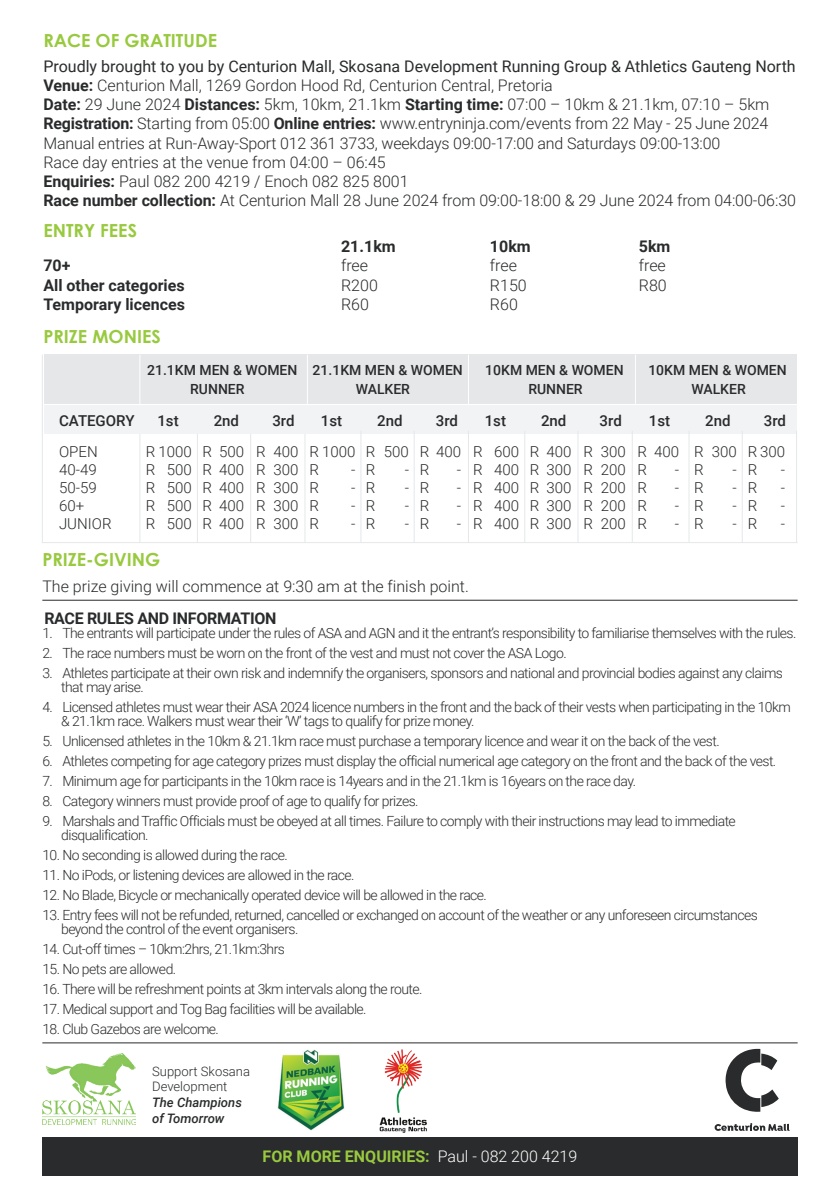
<style>
.page{position:relative;width:840px;height:1191px;background:#fff}
.page>*{position:absolute;margin:0;border:0;box-sizing:border-box;transform-origin:0 0}
.t1{font:700 18px "Century Gothic";color:#98c93e}
.t2{font:300 16px/19.2px "Roboto";color:#2a2b2c}
.t3{font:700 16px "Roboto";color:#2a2b2c}
.t4{font:700 16px "Roboto";color:#98c93e}
.t5{font:700 16px "Roboto";letter-spacing:-.02em;color:#2a2b2c}
.t6{font:300 15px/18px "Roboto";color:#2a2b2c;text-align:justify}
.t7{font:500 15px "Roboto";color:#2a2b2c}
.t8{font:300 14px/14px "Roboto";letter-spacing:-.04em;color:#2a2b2c}
.t9{font:500 14px "Roboto";color:#2a2b2c}
.t10{font:300 13px/15.6px "Roboto";color:#2a2b2c}
.t11{font:italic 500 13px/15.6px "Roboto";color:#2a2b2c}
.s1{font-weight:400}
.s2{font-weight:700}
.s3{font-weight:300;color:#fff}
</style>
<div class="page">
<img style="left:248px;top:1043px;width:125px;height:88px">
<img style="left:367px;top:1045px;width:60px;height:88px">
<svg style="left:714px;top:1123px;width:75px;height:8px"></svg>
<svg style="left:725px;top:1049px;width:53px;height:62px"></svg>
<img style="left:42px;top:1053px;width:94px;height:71px">
<hr style="left:42px;top:1042px;width:755px;height:1px;background:#2a2b2c">
<hr style="left:42px;top:600px;width:755px;height:1px;background:#2a2b2c">
<div style="left:42px;top:1137px;width:755px;height:39px;background:#2a2b2c"></div>
<svg style="left:42px;top:354px;width:756px;height:189px"></svg>
<hr style="left:197px;top:431px;width:1px;height:111px;background:#e6e7e9">
<hr style="left:250px;top:431px;width:1px;height:111px;background:#e6e7e9">
<hr style="left:304px;top:431px;width:1px;height:111px;background:#e6e7e9">
<hr style="left:139px;top:431px;width:1px;height:111px;background:#e6e7e9">
<div style="left:44px;top:354px;width:752px;height:50px;background:#e6e7e9"></div>
<div style="left:44px;top:405px;width:752px;height:29px;background:#f2f3f4"></div>
<hr style="left:360px;top:431px;width:1px;height:111px;background:#e6e7e9">
<hr style="left:413px;top:431px;width:1px;height:111px;background:#e6e7e9">
<hr style="left:467px;top:431px;width:1px;height:111px;background:#e6e7e9">
<hr style="left:524px;top:431px;width:1px;height:111px;background:#e6e7e9">
<hr style="left:577px;top:431px;width:1px;height:111px;background:#e6e7e9">
<hr style="left:631px;top:431px;width:1px;height:111px;background:#e6e7e9">
<hr style="left:688px;top:431px;width:1px;height:111px;background:#e6e7e9">
<hr style="left:741px;top:431px;width:1px;height:111px;background:#e6e7e9">
<hr style="left:795px;top:431px;width:1px;height:111px;background:#e6e7e9">
<hr style="left:307px;top:354px;width:1px;height:51px;background:#fff">
<hr style="left:467px;top:354px;width:1px;height:51px;background:#fff">
<hr style="left:634px;top:354px;width:1px;height:51px;background:#fff">
<hr style="left:139px;top:354px;width:1px;height:51px;background:#fff">
<p class="t1" style="left:43px;top:26px;width:175px">RACE OF GRATITUDE</p>
<p class="t2" style="left:43px;top:56px;width:753px"><span class="s1">Proudly brought to you by Centurion Mall, Skosana Development Running Group &amp; Athletics Gauteng North </span><span class="s2">Venue:</span> Centurion Mall, 1269 Gordon Hood Rd, Centurion Central, Pretoria<br><span class="s2">Date:</span> 29 June 2024 <span class="s2">Distances:</span> 5km, 10km, 21.1km <span class="s2">Starting time:</span> 07:00 – 10km &amp; 21.1km, 07:10 – 5km <span class="s2">Registration:</span> Starting from 05:00 <span class="s2">Online entries:</span> www.entryninja.com/events from 22 May - 25 June 2024<br>Manual entries at Run-Away-Sport 012 361 3733, weekdays 09:00-17:00 and Saturdays 09:00-13:00<br>Race day entries at the venue from 04:00 – 06:45<br><span class="s2">Enquiries:</span> Paul 082 200 4219 / Enoch 082 825 8001<br><span class="s2">Race number collection:</span> At Centurion Mall 28 June 2024 from 09:00-18:00 &amp; 29 June 2024 from 04:00-06:30</p>
<p class="t1" style="left:43px;top:217px;width:95px">ENTRY FEES</p>
<p class="t3" style="left:341px;top:235px;width:56px">21.1km</p>
<p class="t3" style="left:489px;top:235px;width:42px">10km</p>
<p class="t3" style="left:638px;top:235px;width:33px">5km</p>
<p class="t3" style="left:43px;top:254px;width:29px">70+</p>
<p class="t2" style="left:341px;top:255px;width:29px">free</p>
<p class="t2" style="left:489px;top:255px;width:29px">free</p>
<p class="t2" style="left:638px;top:255px;width:29px">free</p>
<p class="t3" style="left:43px;top:274px;width:143px">All other categories</p>
<p class="t2" style="left:341px;top:275px;width:38px">R200</p>
<p class="t2" style="left:489px;top:275px;width:38px">R150</p>
<p class="t2" style="left:638px;top:275px;width:29px">R80</p>
<p class="t3" style="left:43px;top:293px;width:143px">Temporary licences</p>
<p class="t2" style="left:341px;top:294px;width:29px">R60</p>
<p class="t2" style="left:489px;top:294px;width:29px">R60</p>
<p class="t1" style="left:43px;top:322px;width:119px">PRIZE MONIES</p>
<p class="t9" style="left:147px;top:360px;width:317px">21.1KM MEN &amp; WOMEN 21.1KM MEN &amp; WOMEN</p>
<p class="t9" style="left:485px;top:360px;width:140px">10KM MEN &amp; WOMEN</p>
<p class="t9" style="left:648px;top:360px;width:140px">10KM MEN &amp; WOMEN</p>
<p class="t9" style="left:190px;top:379px;width:56px">RUNNER</p>
<p class="t9" style="left:355px;top:379px;width:56px">WALKER</p>
<p class="t9" style="left:528px;top:379px;width:56px">RUNNER</p>
<p class="t9" style="left:691px;top:379px;width:56px">WALKER</p>
<p class="t7" style="left:59px;top:410px;width:77px">CATEGORY</p>
<p class="t7" style="left:157px;top:410px;width:23px">1st</p>
<p class="t7" style="left:213px;top:410px;width:27px">2nd</p>
<p class="t7" style="left:272px;top:410px;width:24px">3rd</p>
<p class="t6" style="left:59px;top:442px;width:54px;text-align:left">OPEN<br>40-49<br>50-59<br>60+<br>JUNIOR</p>
<p class="t6" style="left:167px;top:442px;width:27px;text-indent:-21px">R 1000<br>500<br>500<br>500<br>500</p>
<p class="t6" style="left:219px;top:442px;width:27px">500<br>400<br>400<br>400<br>400</p>
<p class="t6" style="left:273px;top:442px;width:27px">400<br>300<br>300<br>300<br>300</p>
<p class="t6" style="left:202px;top:442px;width:11px">R R R R R</p>
<p class="t6" style="left:256px;top:442px;width:11px">R R R R R</p>
<p class="t6" style="left:146px;top:460px;width:11px">R R R R</p>
<p class="t7" style="left:321px;top:410px;width:23px">1st</p>
<p class="t7" style="left:377px;top:410px;width:27px">2nd</p>
<p class="t7" style="left:435px;top:410px;width:24px">3rd</p>
<p class="t6" style="left:351px;top:442px;width:6px;text-indent:-42px">R 1000 - - - -</p>
<p class="t6" style="left:366px;top:442px;width:11px">R R R R R</p>
<p class="t6" style="left:419px;top:442px;width:43px;text-align:left">R 400<br>R<br>R<br>R<br>R</p>
<p class="t6" style="left:404px;top:442px;width:6px;text-indent:-21px">500 - - - -</p>
<p class="t6" style="left:309px;top:460px;width:11px">R R R R</p>
<p class="t6" style="left:456px;top:460px;width:6px">- - - -</p>
<p class="t7" style="left:484px;top:410px;width:23px">1st</p>
<p class="t7" style="left:540px;top:410px;width:27px">2nd</p>
<p class="t7" style="left:599px;top:410px;width:24px">3rd</p>
<p class="t6" style="left:494px;top:442px;width:27px">600<br>400<br>400<br>400<br>400</p>
<p class="t6" style="left:546px;top:442px;width:27px">400<br>300<br>300<br>300<br>300</p>
<p class="t6" style="left:600px;top:442px;width:27px">300<br>200<br>200<br>200<br>200</p>
<p class="t6" style="left:473px;top:442px;width:11px">R R R R R</p>
<p class="t6" style="left:529px;top:442px;width:11px">R R R R R</p>
<p class="t6" style="left:583px;top:442px;width:11px">R R R R R</p>
<p class="t1" style="left:42px;top:546px;width:119px">PRIZE-GIVING</p>
<p class="t2" style="left:42px;top:575px;width:428px">The prize giving will commence at 9:30 am at the finish point.</p>
<p class="t7" style="left:648px;top:410px;width:23px">1st</p>
<p class="t7" style="left:705px;top:410px;width:27px">2nd</p>
<p class="t7" style="left:763px;top:410px;width:24px">3rd</p>
<p class="t6" style="left:674px;top:442px;width:6px;text-indent:-21px">400 - - - -</p>
<p class="t6" style="left:637px;top:442px;width:11px">R R R R R</p>
<p class="t6" style="left:693px;top:442px;width:11px">R R R R R</p>
<p class="t6" style="left:747px;top:442px;width:39px;text-align:left">R 300<br>R<br>R<br>R<br>R</p>
<p class="t6" style="left:732px;top:442px;width:6px;text-indent:-21px">300 - - - -</p>
<p class="t6" style="left:780px;top:460px;width:6px">- - - -</p>
<p class="t5" style="left:44px;top:607px;width:233px">RACE RULES AND INFORMATION</p>
<p class="t8" style="left:42px;top:625px;width:755px">1. The entrants will participate under the rules of ASA and AGN and it the entrant’s responsibility to familiarise themselves with the rules.</p>
<p class="t8" style="left:42px;top:645px;width:525px">2. The race numbers must be worn on the front of the vest and must not cover the ASA Logo.</p>
<p class="t8" style="left:61px;top:665px;width:722px;text-indent:-19px">3. Athletes participate at their own risk and indemnify the organisers, sponsors and national and provincial bodies against any claims that may arise.</p>
<p class="t8" style="left:61px;top:699px;width:730px;text-indent:-19px">4. Licensed athletes must wear their ASA 2024 licence numbers in the front and the back of their vests when participating in the 10km &amp; 21.1km race. Walkers must wear their ‘W’ tags to qualify for prize money.</p>
<p class="t8" style="left:42px;top:733px;width:678px">5. Unlicensed athletes in the 10km &amp; 21.1km race must purchase a temporary licence and wear it on the back of the vest.</p>
<p class="t8" style="left:42px;top:753px;width:735px">6. Athletes competing for age category prizes must display the official numerical age category on the front and the back of the vest.</p>
<p class="t8" style="left:42px;top:773px;width:595px">7. Minimum age for participants in the 10km race is 14years and in the 21.1km is 16years on the race day.</p>
<p class="t8" style="left:42px;top:793px;width:377px">8. Category winners must provide proof of age to qualify for prizes.</p>
<p class="t8" style="left:61px;top:813px;width:675px;text-indent:-19px">9. Marshals and Traffic Officials must be obeyed at all times. Failure to comply with their instructions may lead to immediate disqualification.</p>
<p class="t8" style="left:42px;top:847px;width:247px">10. No seconding is allowed during the race.</p>
<p class="t8" style="left:42px;top:867px;width:313px">11. No iPods, or listening devices are allowed in the race.</p>
<p class="t8" style="left:42px;top:887px;width:446px">12. No Blade, Bicycle or mechanically operated device will be allowed in the race.</p>
<p class="t8" style="left:61px;top:907px;width:697px;text-indent:-19px">13. Entry fees will not be refunded, returned, cancelled or exchanged on account of the weather or any unforeseen circumstances beyond the control of the event organisers.</p>
<p class="t8" style="left:42px;top:941px;width:244px">14. Cut-off times – 10km:2hrs, 21.1km:3hrs</p>
<p class="t8" style="left:42px;top:961px;width:135px">15. No pets are allowed.</p>
<p class="t8" style="left:42px;top:981px;width:381px">16. There will be refreshment points at 3km intervals along the route.</p>
<p class="t8" style="left:42px;top:1001px;width:325px">17. Medical support and Tog Bag facilities will be available.</p>
<p class="t8" style="left:42px;top:1021px;width:178px">18. Club Gazebos are welcome.</p>
<p class="t10" style="left:152px;top:1062px;width:99px">Support Skosana<br>Development</p>
<p class="t11" style="left:152px;top:1094px;width:91px">The Champions of Tomorrow</p>
<p class="t4" style="left:262px;top:1145px;width:316px">FOR MORE ENQUIRIES: <span class="s3">Paul - 082 200 4219</span></p>
</div>
